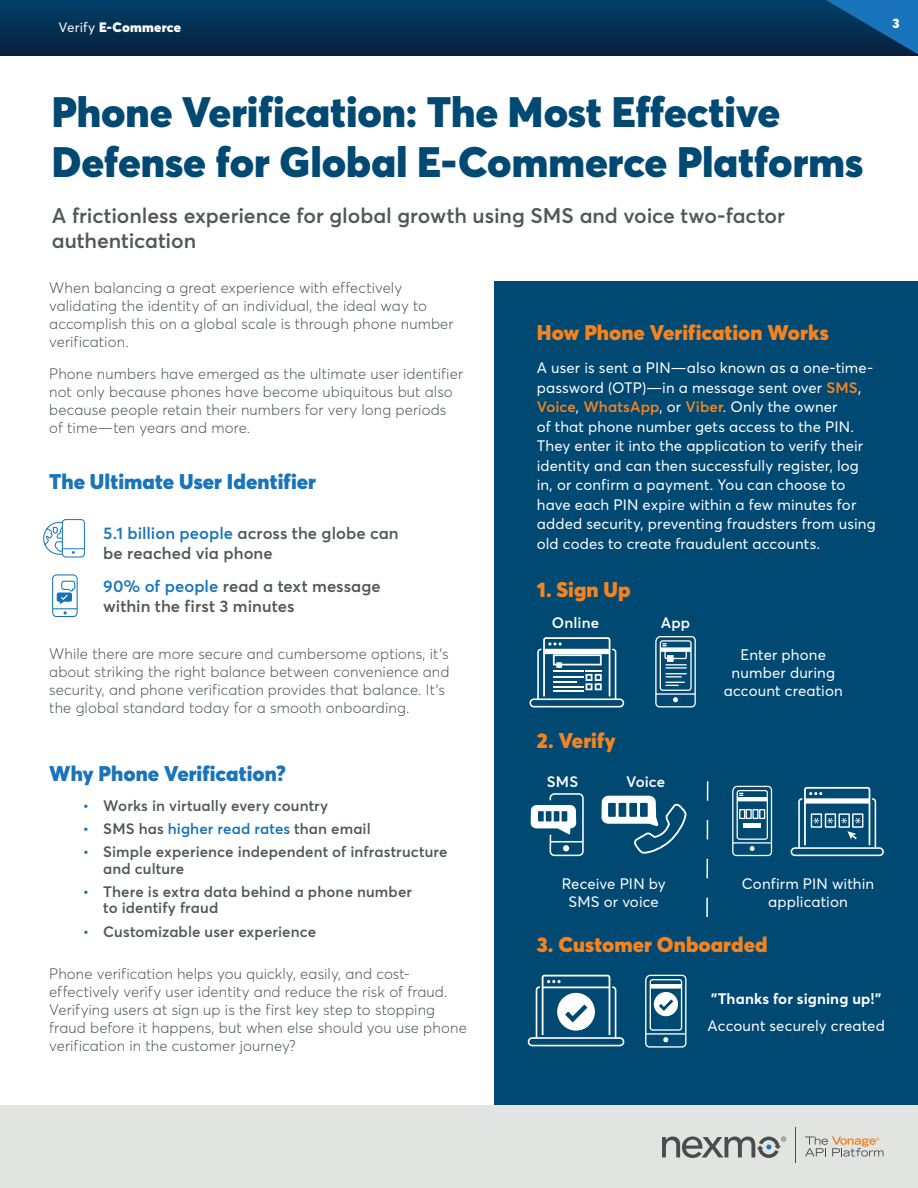
<style>
.page{position:relative;width:918px;height:1188px;background:#fff}
.page>*{position:absolute;margin:0;border:0;box-sizing:border-box;transform-origin:0 0}
.t1{font:900 42px/50.4px "Averta";color:#004973}
.t2{font:600 21px/25.2px "Averta";letter-spacing:-.005em;color:#535759}
.t3{font:900 21px "Averta";letter-spacing:.005em;color:#f58320}
.t4{font:900 21px "Averta";letter-spacing:.005em;color:#1974bb}
.t5{font:600 16.5px/19.8px "Averta";letter-spacing:.005em;color:#535759}
.t6{font:300 15px/18px "Averta";letter-spacing:.005em;color:#535759}
.t7{font:15px/19.5px "Averta";letter-spacing:.005em;color:#fff;text-align:center}
.t8{font:600 15px/16.5px "Averta";letter-spacing:.01em;color:#535759}
.t9{font:600 15px "Averta";letter-spacing:.01em;color:#1974bb}
.t10{font:700 15px "Averta";letter-spacing:.01em;color:#fff}
.t11{font:600 15px "Averta";letter-spacing:.005em;color:#fff}
.t12{font:900 13.5px "Averta";letter-spacing:.015em;color:#fff}
.s1{font-weight:400}
.s2{color:#1974bb}
.s3{font-weight:600;color:#f58320}
.s4{color:#535759}
</style>
<div class="page">
<div style="left:0;top:0;width:918px;height:56px;background:linear-gradient(to bottom,#014169,#071f3f)"></div>
<div style="left:0;top:1105px;width:918px;height:83px;background:#e2e4e2"></div>
<svg style="left:662px;top:1137px;width:124px;height:21px"></svg>
<svg style="left:805px;top:1137px;width:79px;height:20px"></svg>
<hr style="left:795px;top:1127px;width:1px;height:35px;background:#4b4c4d">
<svg style="left:821px;top:0;width:97px;height:56px"></svg>
<div style="left:495px;top:282px;width:423px;height:823px;background:#004973"></div>
<svg style="left:529px;top:637px;width:95px;height:70px"></svg>
<svg style="left:531px;top:793px;width:53px;height:63px"></svg>
<svg style="left:655px;top:636px;width:41px;height:71px"></svg>
<svg style="left:791px;top:787px;width:93px;height:69px"></svg>
<svg style="left:601px;top:796px;width:86px;height:58px"></svg>
<svg style="left:732px;top:786px;width:40px;height:70px"></svg>
<div style="left:744px;top:823px;width:17px;height:5px;background:#fff"></div>
<svg style="left:706px;top:781px;width:3px;height:136px"></svg>
<svg style="left:528px;top:975px;width:96px;height:71px"></svg>
<svg style="left:645px;top:975px;width:41px;height:73px"></svg>
<svg style="left:52px;top:574px;width:26px;height:44px"></svg>
<svg style="left:43px;top:519px;width:42px;height:39px"></svg>
<p class="t12" style="left:59px;top:19px;width:124px"><span class="s1">Verify</span> E-Commerce</p>
<p class="t12" style="left:892px;top:15px;width:9px">3</p>
<h1 class="t1" style="left:52px;top:86px;width:813px">Phone Verification: The Most Effective<br>Defense for Global E-Commerce Platforms</h1>
<h2 class="t2" style="left:52px;top:203px;width:735px">A frictionless experience for global growth using SMS and voice two-factor authentication</h2>
<p class="t6" style="left:49px;top:279px;width:406px">When balancing a great experience with effectively validating the identity of an individual, the ideal way to accomplish this on a global scale is through phone number verification.</p>
<p class="t6" style="left:49px;top:364px;width:415px">Phone numbers have emerged as the ultimate user identifier not only because phones have become ubiquitous but also because people retain their numbers for very long periods of time—ten years and more.</p>
<h2 class="t4" style="left:49px;top:468px;width:268px">The Ultimate User Identifier</h2>
<p class="t5" style="left:103px;top:523px;width:297px"><span class="s2">5.1 billion people</span> across the globe can be reached via phone</p>
<p class="t5" style="left:103px;top:576px;width:279px"><span class="s2">90% of people</span> read a text message within the first 3 minutes</p>
<p class="t6" style="left:49px;top:645px;width:402px">While there are more secure and cumbersome options, it’s about striking the right balance between convenience and security, and phone verification provides that balance. It’s the global standard today for a smooth onboarding.</p>
<h2 class="t3" style="left:537px;top:319px;width:294px">How Phone Verification Works</h2>
<p class="t7" style="left:537px;top:358px;width:341px;text-align:left">A user is sent a PIN—also known as a one-time&shy;password (OTP)—in a message sent over <span class="s3">SMS</span>, <span class="s3">Voice</span>, <span class="s3">WhatsApp</span>, or <span class="s3">Viber</span>. Only the owner<br>of that phone number gets access to the PIN.<br>They enter it into the application to verify their identity and can then successfully register, log in, or confirm a payment. You can choose to have each PIN expire within a few minutes for added security, preventing fraudsters from using old codes to create fraudulent accounts.</p>
<h2 class="t3" style="left:537px;top:576px;width:95px">1. Sign Up</h2>
<p class="t11" style="left:552px;top:613px;width:49px">Online</p>
<p class="t11" style="left:661px;top:613px;width:31px">App</p>
<p class="t7" style="left:724px;top:645px;width:121px;line-height:18px">Enter phone number during account creation</p>
<h2 class="t4" style="left:49px;top:760px;width:238px">Why Phone Verification?</h2>
<p class="t8" style="left:83px;top:797px;width:247px"><span class="s2">•</span> Works in virtually every country</p>
<p class="t9" style="left:83px;top:819px;width:289px">• <span class="s4">SMS has</span> higher read rates <span class="s4">than email</span></p>
<p class="t8" style="left:103px;top:843px;width:346px;text-indent:-20px"><span class="s2">•</span> Simple experience independent of infrastructure and culture</p>
<p class="t8" style="left:103px;top:883px;width:310px;text-indent:-20px"><span class="s2">•</span> There is extra data behind a phone number to identify fraud</p>
<p class="t8" style="left:83px;top:923px;width:235px"><span class="s2">•</span> Customizable user experience</p>
<p class="t6" style="left:49px;top:965px;width:419px">Phone verification helps you quickly, easily, and cost&shy;effectively verify user identity and reduce the risk of fraud.<br>Verifying users at sign up is the first key step to stopping fraud before it happens, but when else should you use phone verification in the customer journey?</p>
<h2 class="t3" style="left:537px;top:727px;width:80px">2. Verify</h2>
<p class="t11" style="left:547px;top:772px;width:33px">SMS</p>
<p class="t11" style="left:626px;top:772px;width:41px">Voice</p>
<p class="t7" style="left:562px;top:875px;width:106px;line-height:18px">Receive PIN by<br>SMS or voice</p>
<p class="t7" style="left:742px;top:875px;width:134px;line-height:18px">Confirm PIN within application</p>
<h2 class="t3" style="left:537px;top:931px;width:232px">3. Customer Onboarded</h2>
<p class="t10" style="left:711px;top:989px;width:172px">"Thanks for signing up!"</p>
<p class="t7" style="left:708px;top:1016px;width:179px">Account securely created</p>
</div>
